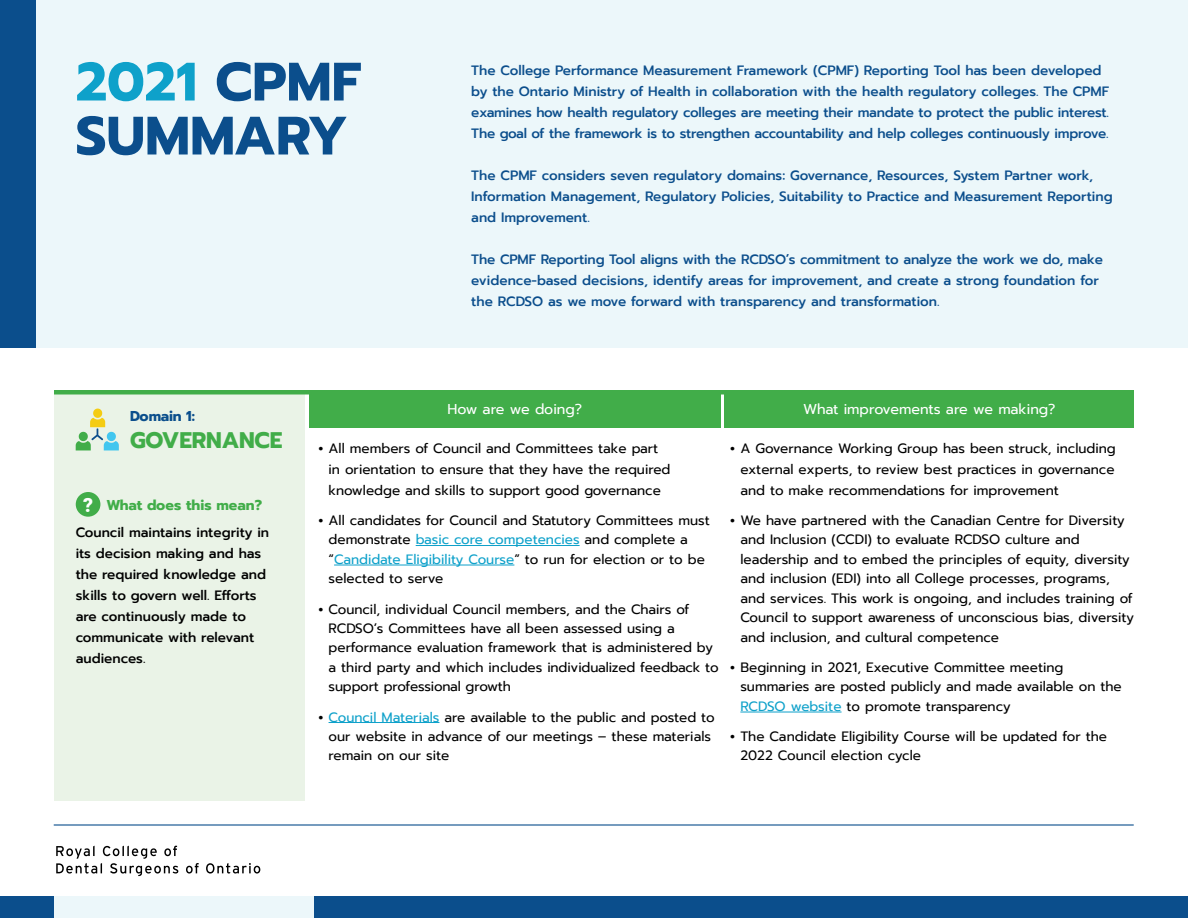
<style>
.page{position:relative;width:1188px;height:918px;background:#fff}
.page>*{position:absolute;margin:0;border:0;box-sizing:border-box;transform-origin:0 0}
.t1{font:700 54px/54px "Prompt";color:#0b4e8c}
.t2{font:700 22.5px "Prompt";letter-spacing:-.01em;color:#41ad49}
.t3{font:14.25px "Prompt";color:#fff}
.t4{font:700 14.25px "Prompt";color:#41ad49}
.t5{font:700 14.25px "Prompt";letter-spacing:-.01em;color:#0b4e8c}
.t6{font:13.5px/19.5px "Prompt";color:#000}
.t7{font:500 13.5px/21px "Prompt";letter-spacing:-.01em;color:#0b4e8c}
.t8{font:500 13.5px/21px "Prompt";color:#000}
.s1{color:#0ea1ca}
.s2{font-family:"Roboto";font-weight:900;font-size:19.65px;color:#fff}
.s3{font-size:21px}
</style>
<div class="page">
<svg style="left:56px;top:846px;width:122px;height:30px"></svg>
<svg style="left:186px;top:863px;width:13px;height:11px"></svg>
<svg style="left:206px;top:863px;width:54px;height:11px"></svg>
<hr style="left:54px;top:824px;width:1080px;height:2px;background:#0b4e8c">
<div style="left:314px;top:896px;width:874px;height:22px;background:#0b4e8c"></div>
<div style="left:54px;top:896px;width:260px;height:22px;background:#ecf7fa"></div>
<div style="left:0;top:896px;width:54px;height:22px;background:#0b4e8c"></div>
<div style="left:0;top:0;width:1188px;height:348px;background:#ecf7fa"></div>
<div style="left:0;top:0;width:35px;height:348px;background:#0b4e8c"></div>
<hr style="left:416px;top:545px;width:164px;height:1px;background:#0ea1ca">
<hr style="left:334px;top:565px;width:180px;height:1px;background:#0ea1ca">
<hr style="left:329px;top:722px;width:110px;height:1px;background:#0ea1ca">
<hr style="left:740px;top:712px;width:102px;height:1px;background:#0ea1ca">
<div style="left:309px;top:390px;width:412px;height:37px;background:#41ad49"></div>
<div style="left:725px;top:390px;width:409px;height:37px;background:#41ad49"></div>
<div style="left:54px;top:391px;width:250px;height:410px;background:#eaf3e7"></div>
<svg style="left:76px;top:409px;width:43px;height:41px"></svg>
<div style="left:76px;top:492px;width:24px;height:25px;background:#41ad49;border-radius:50%"></div>
<hr style="left:54px;top:390px;width:1074px;height:4px;background:#41ad49">
<h1 class="t1" style="left:76px;top:54px;width:287px"><span class="s1">2021</span> CPMF<br>SUMMARY</h1>
<p class="t7" style="left:471px;top:60px;width:640px">The College Performance Measurement Framework (CPMF) Reporting Tool has been developed by the Ontario Ministry of Health in collaboration with the health regulatory colleges. The CPMF examines how health regulatory colleges are meeting their mandate to protect the public interest.<br>The goal of the framework is to strengthen accountability and help colleges continuously improve.</p>
<p class="t7" style="left:471px;top:165px;width:643px">The CPMF considers seven regulatory domains: Governance, Resources, System Partner work,<br>Information Management, Regulatory Policies, Suitability to Practice and Measurement Reporting and Improvement.</p>
<p class="t7" style="left:471px;top:249px;width:633px">The CPMF Reporting Tool aligns with the RCDSO’s commitment to analyze the work we do, make evidence-based decisions, identify areas for improvement, and create a strong foundation for the RCDSO as we move forward with transparency and transformation.</p>
<p class="t5" style="left:130px;top:406px;width:66px">Domain 1:</p>
<h2 class="t2" style="left:130px;top:424px;width:154px">GOVERNANCE</h2>
<p class="t4" style="left:83px;top:494px;width:181px"><span class="s2">?</span> What does this mean?</p>
<p class="t8" style="left:76px;top:522px;width:195px">Council maintains integrity in its decision making and has the required knowledge and skills to govern well. Efforts are continuously made to communicate with relevant audiences.</p>
<p class="t3" style="left:448px;top:399px;width:136px">How are we doing?</p>
<p class="t3" style="left:803px;top:399px;width:254px">What improvements are we making?</p>
<p class="t6" style="left:329px;top:438px;width:343px;line-height:21px;text-indent:-11px"><span class="s3">•</span> All members of Council and Committees take part in orientation to ensure that they have the required knowledge and skills to support good governance</p>
<p class="t6" style="left:329px;top:511px;width:383px;text-indent:-11px"><span class="s3">•</span> All candidates for Council and Statutory Committees must demonstrate <span class="s1">basic core competencies</span> and complete a “<span class="s1">Candidate Eligibility Course</span>” to run for election or to be selected to serve</p>
<p class="t6" style="left:329px;top:599px;width:392px;text-indent:-11px"><span class="s3">•</span> Council, individual Council members, and the Chairs of RCDSO’s Committees have all been assessed using a performance evaluation framework that is administered by a third party and which includes individualized feedback to support professional growth</p>
<p class="t6" style="left:329px;top:707px;width:388px;text-indent:-11px"><span class="s3">•</span> <span class="s1">Council Materials</span> are available to the public and posted to our website in advance of our meetings – these materials remain on our site</p>
<p class="t6" style="left:740px;top:438px;width:377px;line-height:21px;text-align:justify;text-indent:-11px"><span class="s3">•</span> A Governance Working Group has been struck, including external experts, to review best practices in governance and to make recommendations for improvement</p>
<p class="t6" style="left:740px;top:511px;width:395px;text-indent:-11px"><span class="s3">•</span> We have partnered with the Canadian Centre for Diversity and Inclusion (CCDI) to evaluate RCDSO culture and leadership and to embed the principles of equity, diversity and inclusion (EDI) into all College processes, programs, and services. This work is ongoing, and includes training of Council to support awareness of unconscious bias, diversity and inclusion, and cultural competence</p>
<p class="t6" style="left:740px;top:658px;width:383px;text-indent:-11px"><span class="s3">•</span> Beginning in 2021, Executive Committee meeting summaries are posted publicly and made available on the<br><span class="s1">RCDSO website</span> to promote transparency</p>
<p class="t6" style="left:740px;top:727px;width:368px;text-indent:-11px"><span class="s3">•</span> The Candidate Eligibility Course will be updated for the<br>2022 Council election cycle</p>
</div>
